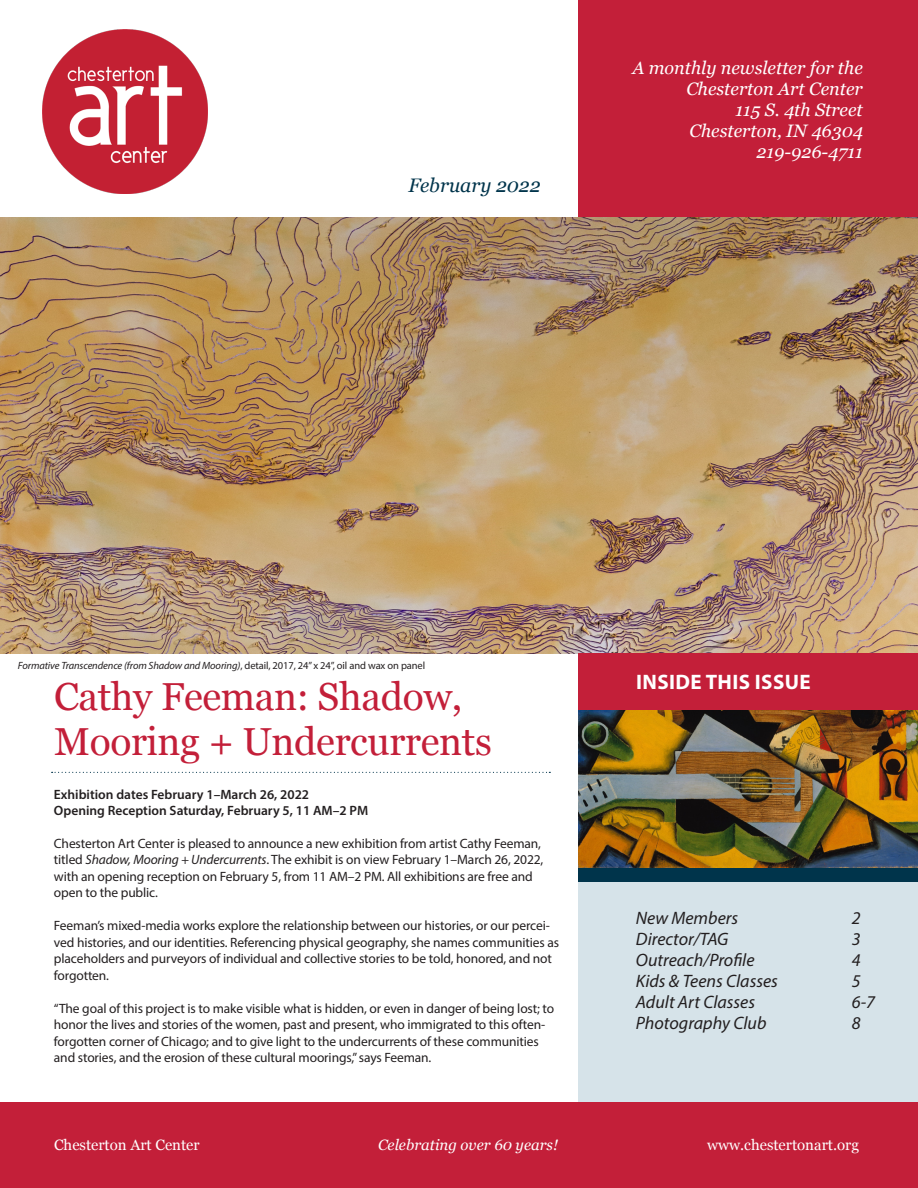
<style>
.page{position:relative;width:918px;height:1188px;background:#fff}
.page>*{position:absolute;margin:0;border:0;box-sizing:border-box;transform-origin:0 0}
.t1{font:39px/45px "Georgia";letter-spacing:-.01em;color:#c31f39}
.t2{font:700 21px "Myriad Pro";letter-spacing:.02em;color:#fff}
.t3{font:italic 19.5px "Georgia";color:#00344b}
.t4{font:italic 18px "Myriad Pro";color:#231f20}
.t5{font:italic 18px/21px "Georgia";color:#fff;text-align:right}
.t6{font:15px "Georgia";color:#fff}
.t7{font:italic 15px "Georgia";color:#fff}
.t8{font:13.5px/16.5px "Myriad Pro";letter-spacing:-.01em;color:#231f20}
.t9{font:600 13.5px/16.2px "Myriad Pro";color:#231f20}
.t10{font:italic 10.5px "Myriad Pro";letter-spacing:-.01em;color:#231f20}
.s1{font-style:normal}
.s2{font-style:italic}
</style>
<div class="page">
<div style="left:579px;top:0;width:339px;height:224px;background:#c31f39"></div>
<img style="left:0;top:218px;width:918px;height:435px">
<div style="left:579px;top:659px;width:339px;height:529px;background:#d6e3e9"></div>
<div style="left:579px;top:710px;width:339px;height:171px;background:#00344b"></div>
<img style="left:579px;top:710px;width:339px;height:158px">
<div style="left:579px;top:653px;width:339px;height:57px;background:#c31f39"></div>
<div style="left:0;top:1103px;width:918px;height:85px;background:#c31f39"></div>
<svg style="left:52px;top:772px;width:498px;height:1px"></svg>
<img style="left:43px;top:30px;width:164px;height:164px">
<h3 class="t3" style="left:408px;top:171px;width:134px">February 2022</h3>
<h3 class="t5" style="left:632px;top:57px;width:232px">A monthly newsletter for the<br>Chesterton Art Center<br>115 S. 4th Street<br>Chesterton, IN 46304<br>219-926-4711</h3>
<p class="t10" style="left:18px;top:659px;width:409px">Formative Transcendence (from Shadow and Mooring)<span class="s1">, detail, 2017, 24” x 24”, oil and wax on panel</span></p>
<h1 class="t1" style="left:54px;top:672px;width:439px">Cathy Feeman: Shadow,<br>Mooring + Undercurrents</h1>
<p class="t9" style="left:54px;top:786px;width:316px">Exhibition dates February 1–March 26, 2022<br>Opening Reception Saturday, February 5, 11 AM–2 PM</p>
<p class="t8" style="left:54px;top:835px;width:491px">Chesterton Art Center is pleased to announce a new exhibition from artist Cathy Feeman, titled <span class="s2">Shadow, Mooring + Undercurrents</span>. The exhibit is on view February 1–March 26, 2022, with an opening reception on February 5, from 11 AM–2 PM. All exhibitions are free and open to the public.</p>
<p class="t8" style="left:54px;top:917px;width:507px">Feeman’s mixed-media works explore the relationship between our histories, or our percei&shy;ved histories, and our identities. Referencing physical geography, she names communities as placeholders and purveyors of individual and collective stories to be told, honored, and not forgotten.</p>
<p class="t8" style="left:54px;top:1000px;width:502px">“The goal of this project is to make visible what is hidden, or even in danger of being lost; to honor the lives and stories of the women, past and present, who immigrated to this often&shy;forgotten corner of Chicago; and to give light to the undercurrents of these communities and stories, and the erosion of these cultural moorings,” says Feeman.</p>
<h2 class="t2" style="left:636px;top:668px;width:176px">INSIDE THIS ISSUE</h2>
<h3 class="t4" style="left:636px;top:907px;width:104px">New Members</h3>
<h3 class="t4" style="left:852px;top:907px;width:10px">2</h3>
<h3 class="t4" style="left:636px;top:928px;width:94px">Director/TAG</h3>
<h3 class="t4" style="left:852px;top:928px;width:10px">3</h3>
<h3 class="t4" style="left:636px;top:949px;width:120px">Outreach/Profile</h3>
<h3 class="t4" style="left:852px;top:949px;width:10px">4</h3>
<h3 class="t4" style="left:636px;top:970px;width:144px">Kids &amp; Teens Classes</h3>
<h3 class="t4" style="left:852px;top:970px;width:10px">5</h3>
<h3 class="t4" style="left:636px;top:991px;width:121px">Adult Art Classes</h3>
<h3 class="t4" style="left:852px;top:991px;width:25px">6-7</h3>
<h3 class="t4" style="left:636px;top:1012px;width:132px">Photography Club</h3>
<h3 class="t4" style="left:852px;top:1012px;width:10px">8</h3>
<p class="t6" style="left:54px;top:1133px;width:147px">Chesterton Art Center</p>
<p class="t7" style="left:378px;top:1133px;width:182px">Celebrating over 60 years!</p>
<p class="t6" style="left:707px;top:1133px;width:153px">www.chestertonart.org</p>
</div>
